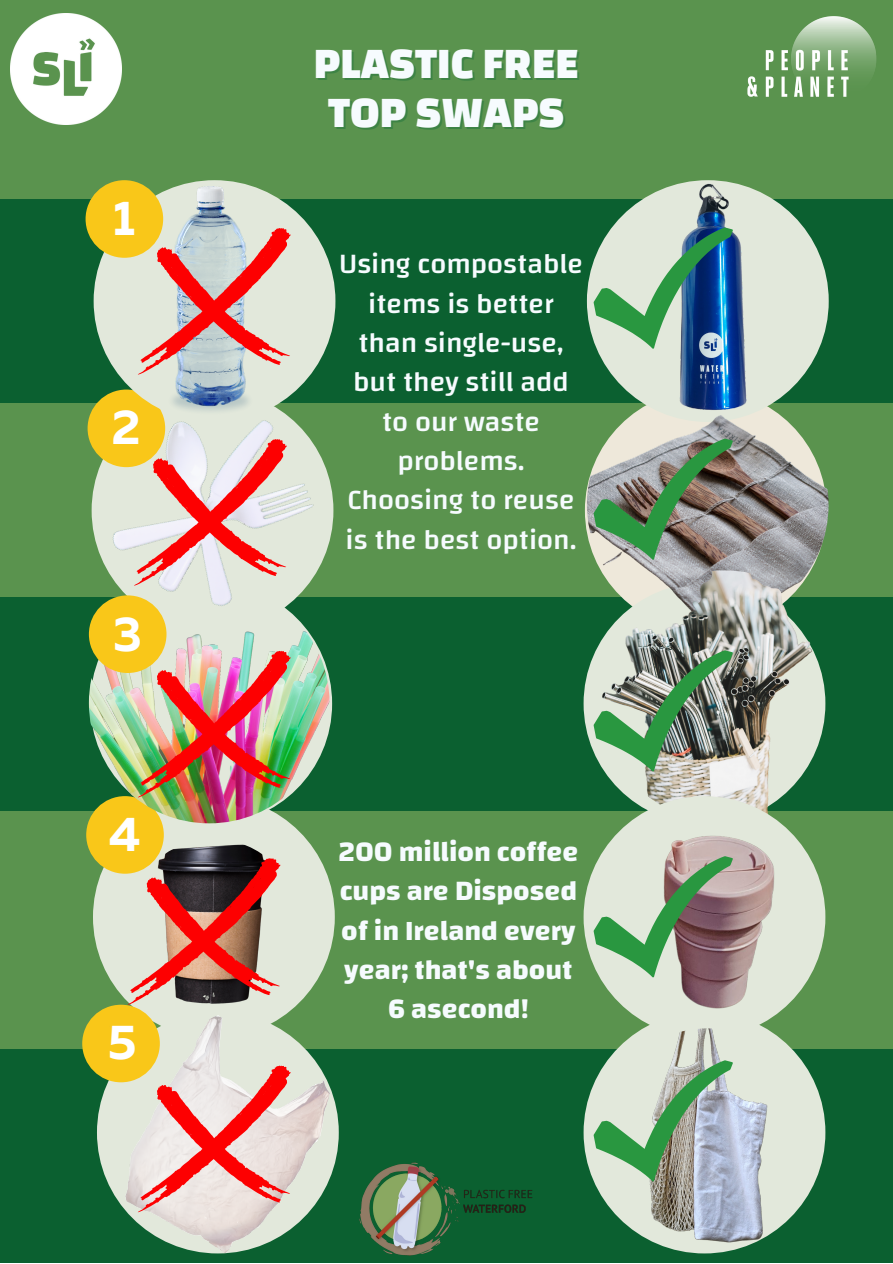
<style>
.page{position:relative;width:893px;height:1264px;background:#fff}
.page>*{position:absolute;margin:0;border:0;box-sizing:border-box;transform-origin:0 0}
.t1{font:700 48.75px "Muller";color:#fff}
.t2{font:800 45px/49.5px "Changa";color:#f6fbfe;text-align:center}
.t3{font:500 28.5px/39.3px "Changa";color:#f6fbfe;text-align:center}
.t4{font:700 28.5px/39.3px "Changa";color:#f6fbfe;text-align:center}
</style>
<div class="page">
<div style="left:0;top:0;width:892px;height:1262px;background:#5a934e"></div>
<div style="left:0;top:199px;width:892px;height:204px;background:#0b6030"></div>
<div style="left:0;top:597px;width:892px;height:213px;background:#0b6030"></div>
<img style="left:11px;top:13px;width:111px;height:111px">
<img style="left:747px;top:16px;width:130px;height:81px">
<div style="left:0;top:1049px;width:892px;height:213px;background:#0b6030"></div>
<img style="left:362px;top:1162px;width:171px;height:94px">
<div style="left:94px;top:180px;width:241px;height:242px;background:#e2e8db;border-radius:50%"></div>
<div style="left:86px;top:180px;width:77px;height:78px;background:#f9c719;border-radius:50%"></div>
<div style="left:93px;top:796px;width:242px;height:241px;background:#e2e8db;border-radius:50%"></div>
<div style="left:86px;top:796px;width:78px;height:77px;background:#f9c719;border-radius:50%"></div>
<img style="left:127px;top:839px;width:172px;height:171px;border-radius:50%">
<div style="left:587px;top:180px;width:241px;height:242px;background:#e2e8db;border-radius:50%"></div>
<div style="left:583px;top:582px;width:242px;height:242px;background:#e2e8db;border-radius:50%"></div>
<img style="left:587px;top:384px;width:241px;height:241px;border-radius:50%">
<img style="left:598px;top:570px;width:252px;height:252px;border-radius:50%">
<div style="left:583px;top:796px;width:242px;height:241px;background:#e2e8db;border-radius:50%"></div>
<div style="left:583px;top:1011px;width:242px;height:242px;background:#e2e8db;border-radius:50%"></div>
<img style="left:168px;top:186px;width:85px;height:41px">
<img style="left:625px;top:180px;width:165px;height:279px">
<svg style="left:138px;top:227px;width:152px;height:121px"></svg>
<img style="left:89px;top:582px;width:240px;height:241px;border-radius:50%">
<img style="left:87px;top:348px;width:247px;height:326px">
<svg style="left:134px;top:438px;width:153px;height:148px;background:#ebb2ac"></svg>
<img style="left:138px;top:650px;width:152px;height:147px">
<div style="left:89px;top:595px;width:77px;height:78px;background:#f9c719;border-radius:50%"></div>
<svg style="left:127px;top:857px;width:153px;height:147px"></svg>
<img style="left:82px;top:1004px;width:280px;height:250px">
<svg style="left:138px;top:1065px;width:152px;height:147px;background:#edafab"></svg>
<img style="left:593px;top:1028px;width:228px;height:228px;border-radius:50%">
<img style="left:598px;top:791px;width:242px;height:241px;border-radius:50%">
<svg style="left:593px;top:227px;width:140px;height:122px"></svg>
<svg style="left:593px;top:438px;width:140px;height:122px;background:#81927b"></svg>
<img style="left:593px;top:650px;width:140px;height:121px">
<svg style="left:593px;top:856px;width:140px;height:121px"></svg>
<svg style="left:593px;top:1060px;width:140px;height:121px"></svg>
<h1 class="t1" style="left:113px;top:198px;width:24px">1</h1>
<h1 class="t1" style="left:112px;top:407px;width:31px">2</h1>
<h1 class="t1" style="left:113px;top:613px;width:31px">3</h1>
<h1 class="t1" style="left:109px;top:813px;width:34px">4</h1>
<h1 class="t1" style="left:108px;top:1021px;width:30px">5</h1>
<h2 class="t2" style="left:314px;top:38px;width:266px">PLASTIC FREE<br>TOP SWAPS</h2>
<p class="t3" style="left:339px;top:244px;width:245px">Using compostable items is better than single-use, but they still add to our waste problems.<br>Choosing to reuse is the best option.</p>
<p class="t4" style="left:338px;top:831px;width:241px">200 million coffee cups are Disposed of in Ireland every year; that's about<br>6 asecond!</p>
</div>
